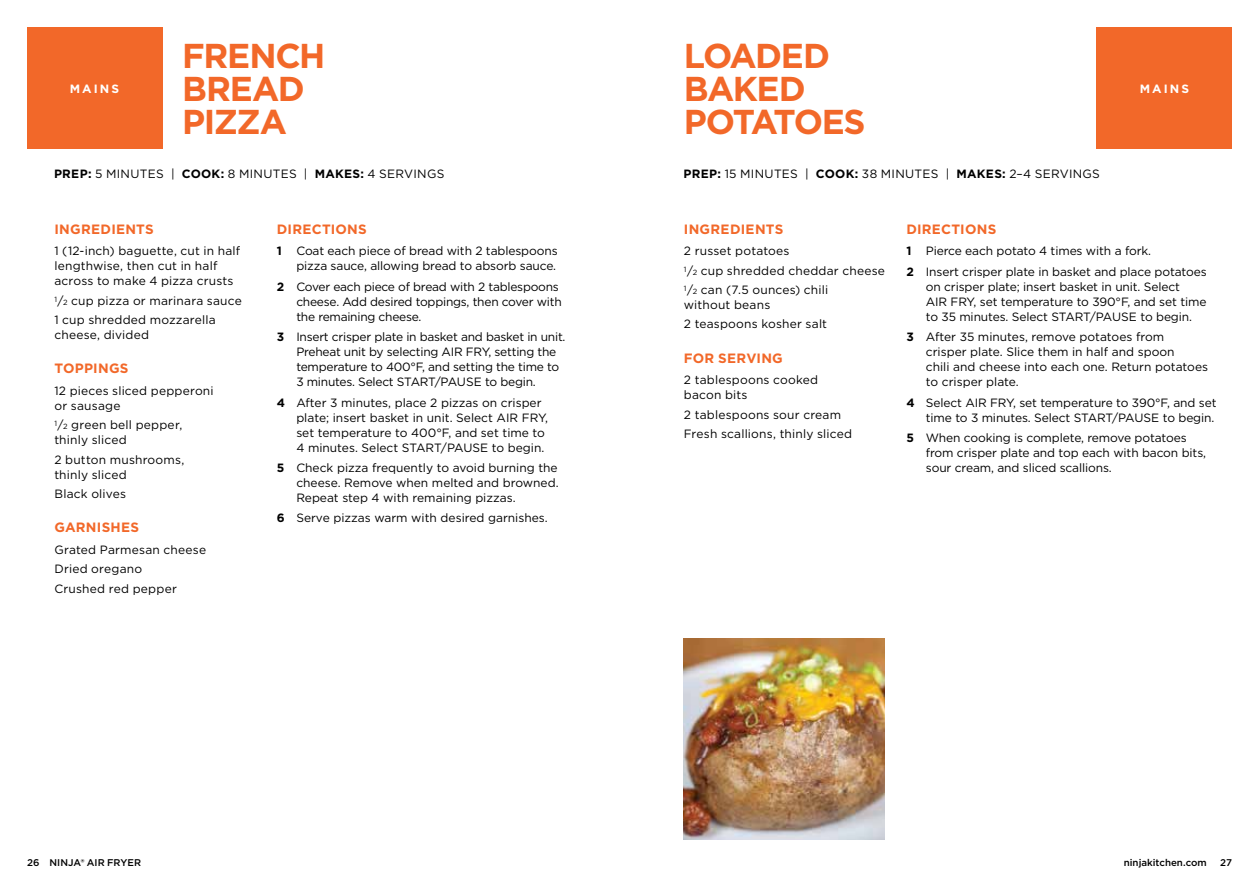
<style>
.page{position:relative;width:1259px;height:893px;background:#fff}
.page>*{position:absolute;margin:0;border:0;box-sizing:border-box;transform-origin:0 0}
.t1{font:700 34.5px/33px "Gotham";letter-spacing:-.04em;color:#f26829}
.t2{font:700 13.5px "Gotham";letter-spacing:.02em;color:#f26829}
.t3{font:12px/15px "Gotham";color:#000}
.t4{font:12px/15px "Gotham";letter-spacing:-.02em;color:#000}
.t5{font:12px "Gotham";letter-spacing:.025em;color:#000}
.t6{font:12px/19.4px "Gotham";letter-spacing:.02em;color:#000}
.t7{font:700 12px "Gotham";letter-spacing:.17em;color:#fff}
.t8{font:500 9.75px "Gotham";color:#000}
.s1{font-weight:700}
.s2{font-size:7.5px}
</style>
<div class="page">
<div style="left:27px;top:27px;width:135px;height:121px;background:#f26829"></div>
<div style="left:1097px;top:27px;width:135px;height:121px;background:#f26829"></div>
<img style="left:684px;top:638px;width:201px;height:201px">
<h1 class="t1" style="left:182px;top:39px;width:145px">FRENCH<br>BREAD<br>PIZZA</h1>
<p class="t5" style="left:54px;top:166px;width:392px"><span class="s1">PREP:</span> 5 MINUTES | <span class="s1">COOK:</span> 8 MINUTES | <span class="s1">MAKES:</span> 4 SERVINGS</p>
<p class="t7" style="left:70px;top:80px;width:51px">MAINS</p>
<p class="t2" style="left:54px;top:220px;width:101px">INGREDIENTS</p>
<p class="t3" style="left:54px;top:243px;width:187px">1 (12-inch) baguette, cut in half lengthwise, then cut in half across to make 4 pizza crusts</p>
<p class="t3" style="left:54px;top:290px;width:189px;line-height:19.4px"><sup>1</sup>/<span class="s2">2</span> cup pizza or marinara sauce<br>1 cup shredded mozzarella</p>
<p class="t3" style="left:54px;top:327px;width:96px">cheese, divided</p>
<p class="t2" style="left:54px;top:360px;width:76px">TOPPINGS</p>
<p class="t3" style="left:54px;top:383px;width:161px">12 pieces sliced pepperoni or sausage</p>
<p class="t3" style="left:54px;top:417px;width:129px"><sup>1</sup>/<span class="s2">2</span> green bell pepper, thinly sliced</p>
<p class="t3" style="left:54px;top:452px;width:132px">2 button mushrooms, thinly sliced</p>
<p class="t3" style="left:54px;top:486px;width:73px">Black olives</p>
<p class="t2" style="left:54px;top:519px;width:86px">GARNISHES</p>
<p class="t6" style="left:54px;top:540px;width:153px">Grated Parmesan cheese<br>Dried oregano<br>Crushed red pepper</p>
<p class="t2" style="left:277px;top:220px;width:91px">DIRECTIONS</p>
<p class="t3" style="left:277px;top:243px;width:282px;text-align:right"><span class="s1">1</span> Coat each piece of bread with 2 tablespoons pizza sauce, allowing bread to absorb sauce.</p>
<p class="t4" style="left:296px;top:279px;width:267px;text-indent:-20px"><span class="s1">2</span> Cover each piece of bread with 2 tablespoons cheese. Add desired toppings, then cover with the remaining cheese.</p>
<p class="t4" style="left:296px;top:329px;width:271px;text-indent:-20px"><span class="s1">3</span> Insert crisper plate in basket and basket in unit.<br>Preheat unit by selecting AIR FRY, setting the temperature to 400°F, and setting the time to 3 minutes. Select START/PAUSE to begin.</p>
<p class="t3" style="left:296px;top:395px;width:253px;text-indent:-20px"><span class="s1">4</span> After 3 minutes, place 2 pizzas on crisper plate; insert basket in unit. Select AIR FRY, set temperature to 400°F, and set time to 4 minutes. Select START/PAUSE to begin.</p>
<p class="t3" style="left:296px;top:460px;width:264px;text-align:justify;text-indent:-20px"><span class="s1">5</span> Check pizza frequently to avoid burning the cheese. Remove when melted and browned.<br>Repeat step 4 with remaining pizzas.</p>
<p class="t3" style="left:277px;top:510px;width:272px"><span class="s1">6</span> Serve pizzas warm with desired garnishes.</p>
<h1 class="t1" style="left:684px;top:39px;width:183px">LOADED<br>BAKED<br>POTATOES</h1>
<p class="t5" style="left:683px;top:166px;width:418px"><span class="s1">PREP:</span> 15 MINUTES | <span class="s1">COOK:</span> 38 MINUTES | <span class="s1">MAKES:</span> 2–4 SERVINGS</p>
<p class="t7" style="left:1139px;top:80px;width:51px">MAINS</p>
<p class="t2" style="left:684px;top:220px;width:101px">INGREDIENTS</p>
<p class="t3" style="left:684px;top:241px;width:202px;line-height:19.4px">2 russet potatoes<br><sup>1</sup>/<span class="s2">2</span> cup shredded cheddar cheese<br><sup>1</sup>/<span class="s2">2</span> can (7.5 ounces) chili</p>
<p class="t3" style="left:684px;top:295px;width:145px;line-height:19.4px">without beans<br>2 teaspoons kosher salt</p>
<p class="t2" style="left:684px;top:349px;width:100px">FOR SERVING</p>
<p class="t3" style="left:684px;top:372px;width:136px">2 tablespoons cooked bacon bits</p>
<p class="t3" style="left:684px;top:404px;width:170px;line-height:19.4px">2 tablespoons sour cream<br>Fresh scallions, thinly sliced</p>
<p class="t2" style="left:906px;top:220px;width:91px">DIRECTIONS</p>
<p class="t3" style="left:906px;top:241px;width:302px;line-height:20.4px"><span class="s1">1</span> Pierce each potato 4 times with a fork.<br><span class="s1">2</span> Insert crisper plate in basket and place potatoes</p>
<p class="t3" style="left:926px;top:279px;width:282px">on crisper plate; insert basket in unit. Select<br>AIR FRY, set temperature to 390°F, and set time to 35 minutes. Select START/PAUSE to begin.</p>
<p class="t3" style="left:926px;top:329px;width:284px;text-indent:-20px"><span class="s1">3</span> After 35 minutes, remove potatoes from<br>crisper plate. Slice them in half and spoon<br>chili and cheese into each one. Return potatoes to crisper plate.</p>
<p class="t3" style="left:906px;top:395px;width:312px;text-align:right"><span class="s1">4</span> Select AIR FRY, set temperature to 390°F, and set time to 3 minutes. Select START/PAUSE to begin.</p>
<p class="t3" style="left:926px;top:430px;width:282px;text-indent:-20px"><span class="s1">5</span> When cooking is complete, remove potatoes from crisper plate and top each with bacon bits, sour cream, and sliced scallions.</p>
<p class="t8" style="left:27px;top:856px;width:116px">26 NINJA® AIR FRYER</p>
<p class="t8" style="left:1123px;top:856px;width:85px">ninjakitchen.com</p>
<p class="t8" style="left:1220px;top:856px;width:13px">27</p>
</div>
